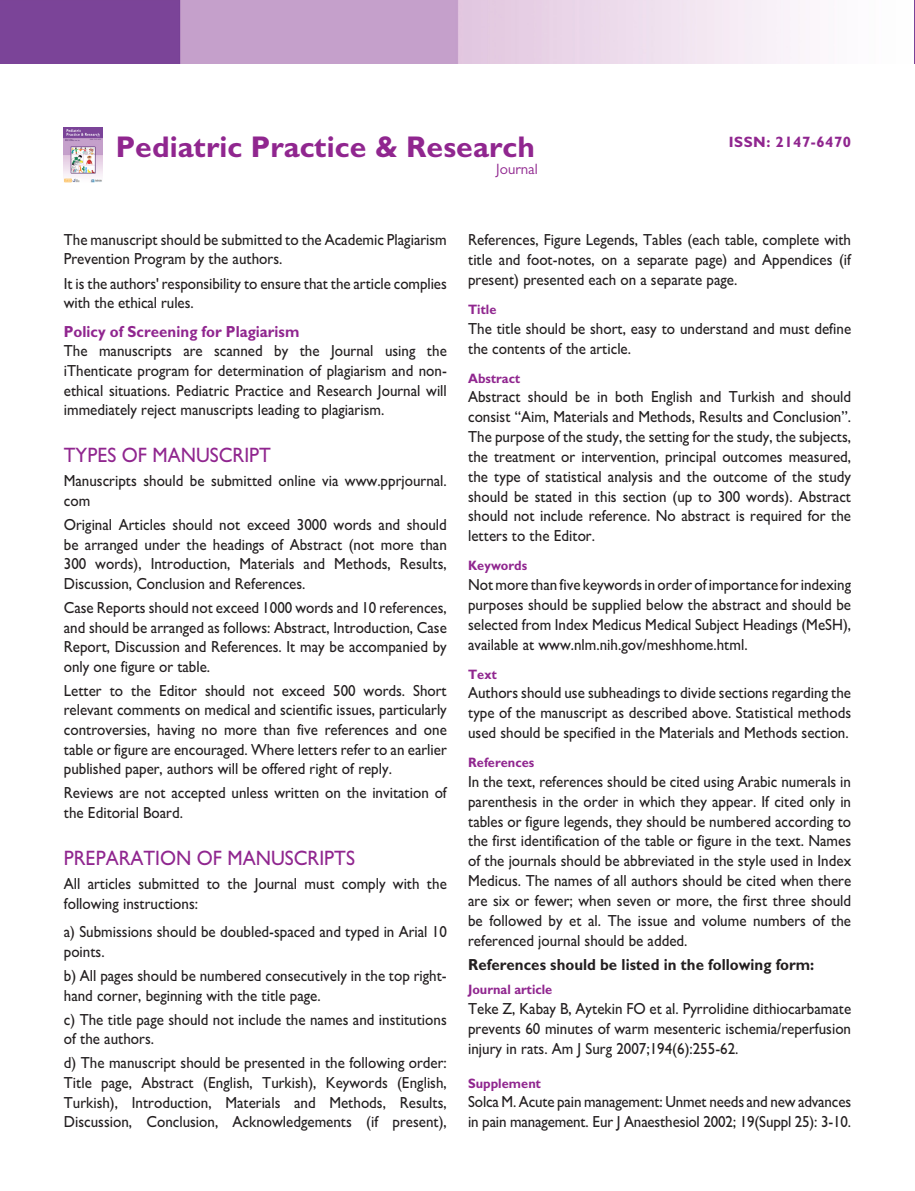
<style>
.page{position:relative;width:915px;height:1191px;background:#fff}
.page>*{position:absolute;margin:0;border:0;box-sizing:border-box;transform-origin:0 0}
.t1{font:700 30px "Gill Sans MT Pro";color:#90268f}
.t2{font:500 20.85px "Gill Sans MT Pro";color:#90268f;scale:.93 1}
.t3{font:500 16.05px/19.8px "Gill Sans MT Pro";color:#231f20;text-align:justify;scale:.93 1}
.t4{font:700 16.05px "Gill Sans MT Pro";color:#231f20;scale:.93 1}
.t5{font:700 16.05px "Gill Sans MT Pro";color:#90268f;scale:.93 1}
.t6{font:700 15px "Gill Sans MT Pro";letter-spacing:.035em;color:#90268f}
.t7{font:15px "Gill Sans MT Pro";color:#90268f}
.t8{font:700 13.65px "Gill Sans MT Pro";color:#90268f;scale:.93 1}
</style>
<div class="page">
<img style="left:64px;top:128px;width:39px;height:55px">
<img style="left:0;top:0;width:915px;height:64px">
<h1 class="t1" style="left:116px;top:128px;width:420px">Pediatric Practice &amp; Research</h1>
<p class="t7" style="left:496px;top:160px;width:43px">Journal</p>
<p class="t6" style="left:728px;top:132px;width:124px">ISSN: 2147-6470</p>
<p class="t3" style="left:64px;top:229px;width:413px">The manuscript should be submitted to the Academic Plagiarism<br>Prevention Program by the authors.</p>
<p class="t3" style="left:64px;top:273px;width:413px">It is the authors' responsibility to ensure that the article complies with the ethical rules.</p>
<p class="t5" style="left:64px;top:321px;width:255px">Policy of Screening for Plagiarism</p>
<p class="t3" style="left:64px;top:341px;width:413px">The manuscripts are scanned by the Journal using the iThenticate program for determination of plagiarism and non&shy;ethical situations. Pediatric Practice and Research Journal will immediately reject manuscripts leading to plagiarism.</p>
<p class="t2" style="left:64px;top:443px;width:224px">TYPES OF MANUSCRIPT</p>
<p class="t3" style="left:64px;top:471px;width:413px">Manuscripts should be submitted online via www.pprjournal. com</p>
<p class="t3" style="left:64px;top:514px;width:413px">Original Articles should not exceed 3000 words and should be arranged under the headings of Abstract (not more than 300 words), Introduction, Materials and Methods, Results, Discussion, Conclusion and References.</p>
<p class="t3" style="left:64px;top:597px;width:413px">Case Reports should not exceed 1000 words and 10 references, and should be arranged as follows: Abstract, Introduction, Case Report, Discussion and References. It may be accompanied by only one figure or table.</p>
<p class="t3" style="left:64px;top:680px;width:413px">Letter to the Editor should not exceed 500 words. Short relevant comments on medical and scientific issues, particularly controversies, having no more than five references and one table or figure are encouraged. Where letters refer to an earlier published paper, authors will be offered right of reply.</p>
<p class="t3" style="left:64px;top:783px;width:413px">Reviews are not accepted unless written on the invitation of the Editorial Board.</p>
<p class="t2" style="left:64px;top:845px;width:314px">PREPARATION OF MANUSCRIPTS</p>
<p class="t3" style="left:64px;top:873px;width:413px">All articles submitted to the Journal must comply with the following instructions:</p>
<p class="t3" style="left:64px;top:922px;width:413px">a) Submissions should be doubled-spaced and typed in Arial 10 points.</p>
<p class="t3" style="left:64px;top:965px;width:413px">b) All pages should be numbered consecutively in the top right&shy;hand corner, beginning with the title page.</p>
<p class="t3" style="left:64px;top:1009px;width:413px">c) The title page should not include the names and institutions of the authors.</p>
<p class="t3" style="left:64px;top:1053px;width:413px">d) The manuscript should be presented in the following order:<br>Title page, Abstract (English, Turkish), Keywords (English, Turkish), Introduction, Materials and Methods, Results, Discussion, Conclusion, Acknowledgements (if present),</p>
<p class="t3" style="left:468px;top:229px;width:413px">References, Figure Legends, Tables (each table, complete with title and foot-notes, on a separate page) and Appendices (if present) presented each on a separate page.</p>
<p class="t8" style="left:468px;top:301px;width:32px">Title</p>
<p class="t3" style="left:468px;top:318px;width:413px">The title should be short, easy to understand and must define the contents of the article.</p>
<p class="t8" style="left:468px;top:369px;width:58px">Abstract</p>
<p class="t3" style="left:468px;top:387px;width:413px">Abstract should be in both English and Turkish and should consist “Aim, Materials and Methods, Results and Conclusion”.<br>The purpose of the study, the setting for the study, the subjects, the treatment or intervention, principal outcomes measured, the type of statistical analysis and the outcome of the study should be stated in this section (up to 300 words). Abstract should not include reference. No abstract is required for the letters to the Editor.</p>
<p class="t8" style="left:468px;top:557px;width:65px">Keywords</p>
<p class="t3" style="left:468px;top:574px;width:413px">Not more than five keywords in order of importance for indexing purposes should be supplied below the abstract and should be selected from Index Medicus Medical Subject Headings (MeSH), available at www.nlm.nih.gov/meshhome.html.</p>
<p class="t8" style="left:468px;top:665px;width:32px">Text</p>
<p class="t3" style="left:468px;top:683px;width:413px">Authors should use subheadings to divide sections regarding the type of the manuscript as described above. Statistical methods used should be specified in the Materials and Methods section.</p>
<p class="t8" style="left:468px;top:754px;width:73px">References</p>
<p class="t3" style="left:468px;top:771px;width:413px">In the text, references should be cited using Arabic numerals in parenthesis in the order in which they appear. If cited only in tables or figure legends, they should be numbered according to the first identification of the table or figure in the text. Names of the journals should be abbreviated in the style used in Index Medicus. The names of all authors should be cited when there are six or fewer; when seven or more, the first three should be followed by et al. The issue and volume numbers of the referenced journal should be added.</p>
<p class="t4" style="left:468px;top:954px;width:373px">References should be listed in the following form:</p>
<p class="t8" style="left:468px;top:981px;width:92px">Journal article</p>
<p class="t3" style="left:468px;top:998px;width:413px">Teke Z, Kabay B, Aytekin FO et al. Pyrrolidine dithiocarbamate prevents 60 minutes of warm mesenteric ischemia/reperfusion injury in rats. Am J Surg 2007;194(6):255-62.</p>
<p class="t8" style="left:468px;top:1074px;width:80px">Supplement</p>
<p class="t3" style="left:468px;top:1091px;width:413px">Solca M. Acute pain management: Unmet needs and new advances in pain management. Eur J Anaesthesiol 2002; 19(Suppl 25): 3-10.</p>
</div>
